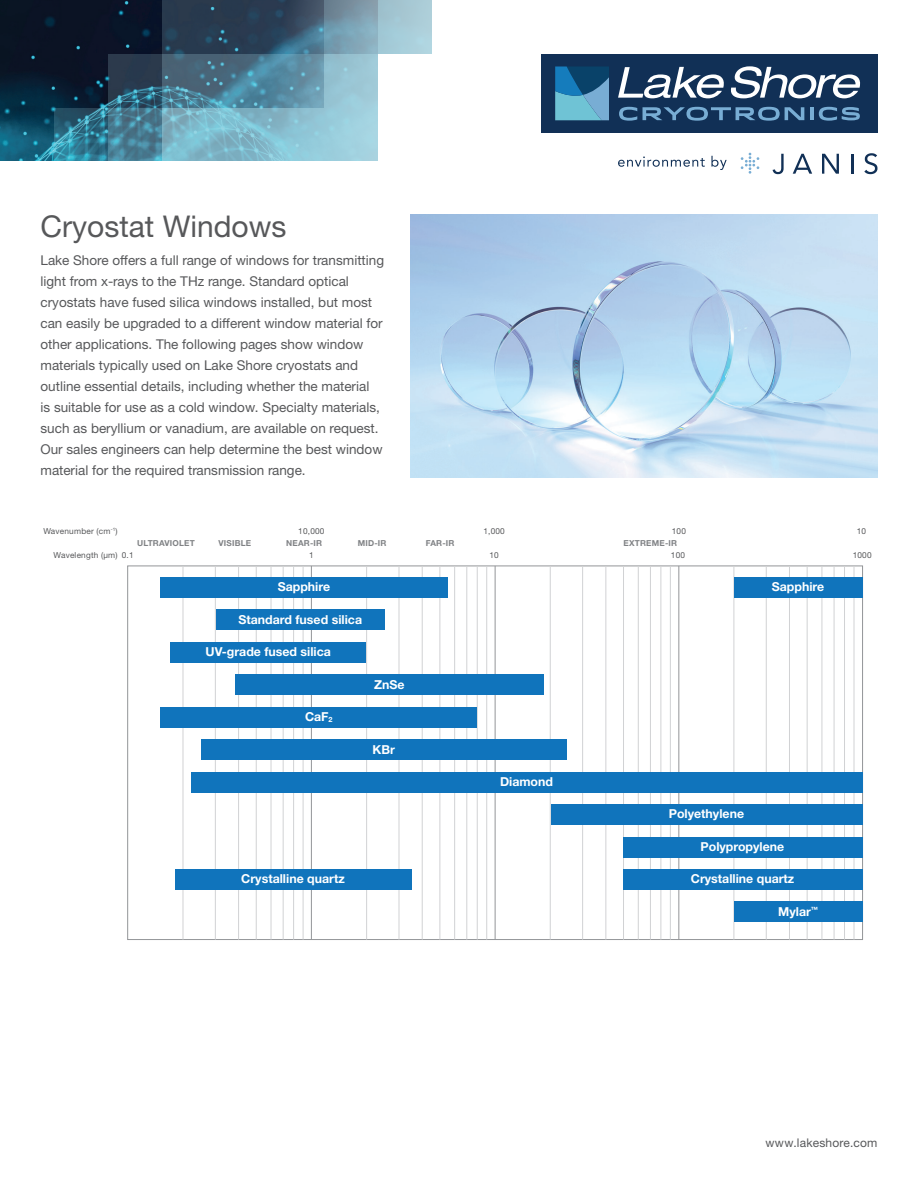
<style>
.page{position:relative;width:918px;height:1188px;background:#fff}
.page>*{position:absolute;margin:0;border:0;box-sizing:border-box;transform-origin:0 0}
.Main_title{font:30px "Helvetica Neue LT Std";color:#57585a}
.Body_Text{font:13.5px/21px "Helvetica Neue LTW1 G";color:#57585a}
.t1{font:700 12.3px "Helvetica Neue LT Std";color:#fff}
.CryoTable{font:12px "Helvetica Neue LTW1 G";letter-spacing:.015em;color:#57585a}
.t2{font:8.25px "Helvetica Neue LT Std";letter-spacing:.025em;color:#57585a}
.t3{font:700 8.25px "Helvetica Neue LT Std";letter-spacing:.025em;color:#808285}
</style>
<div class="page">
<img style="left:0;top:0;width:162px;height:161px">
<svg style="left:270px;top:54px;width:54px;height:54px;background:#5f91a8"></svg>
<svg style="left:270px;top:0;width:54px;height:54px;background:#395870"></svg>
<svg style="left:108px;top:54px;width:54px;height:54px;background:#2c485d"></svg>
<svg style="left:54px;top:108px;width:54px;height:53px;background:#307a91"></svg>
<svg style="left:162px;top:0;width:54px;height:54px;background:#273b4f"></svg>
<div style="left:216px;top:0;width:54px;height:54px;background:#283a50"></div>
<svg style="left:216px;top:54px;width:54px;height:54px;background:#4b8097"></svg>
<svg style="left:162px;top:54px;width:54px;height:54px;background:#4b7184"></svg>
<div style="left:378px;top:0;width:54px;height:54px;background:#a7cbd7"></div>
<svg style="left:162px;top:108px;width:54px;height:53px;background:#7db8ca"></svg>
<svg style="left:108px;top:108px;width:54px;height:53px;background:#498096"></svg>
<svg style="left:216px;top:108px;width:54px;height:53px;background:#7fb9ca"></svg>
<svg style="left:270px;top:108px;width:54px;height:53px;background:#8cc4d4"></svg>
<div style="left:324px;top:108px;width:54px;height:54px;background:#a0d1df"></div>
<div style="left:324px;top:54px;width:54px;height:54px;background:#9ac6d5"></div>
<svg style="left:324px;top:0;width:54px;height:54px;background:#7b9dae"></svg>
<div style="left:541px;top:54px;width:336px;height:79px;background:#113056"></div>
<svg style="left:555px;top:66px;width:54px;height:54px;background:#428bb0"></svg>
<svg style="left:618px;top:66px;width:243px;height:32px"></svg>
<svg style="left:619px;top:107px;width:18px;height:14px"></svg>
<svg style="left:643px;top:107px;width:161px;height:14px"></svg>
<hr style="left:810px;top:107px;width:4px;height:13px;background:#78add4">
<svg style="left:819px;top:107px;width:41px;height:14px"></svg>
<svg style="left:773px;top:154px;width:11px;height:20px"></svg>
<svg style="left:793px;top:154px;width:19px;height:20px"></svg>
<svg style="left:822px;top:154px;width:17px;height:20px"></svg>
<hr style="left:851px;top:154px;width:3px;height:20px;background:#113056">
<svg style="left:864px;top:153px;width:14px;height:21px"></svg>
<svg style="left:618px;top:156px;width:87px;height:11px"></svg>
<svg style="left:711px;top:156px;width:16px;height:14px"></svg>
<svg style="left:741px;top:153px;width:18px;height:21px"></svg>
<hr style="left:311px;top:566px;width:1px;height:374px;background:#939598">
<hr style="left:303px;top:566px;width:1px;height:374px;background:#d1d2d4">
<hr style="left:293px;top:566px;width:1px;height:374px;background:#d1d2d4">
<hr style="left:283px;top:566px;width:1px;height:374px;background:#d1d2d4">
<hr style="left:271px;top:566px;width:1px;height:374px;background:#d1d2d4">
<hr style="left:256px;top:566px;width:1px;height:374px;background:#d1d2d4">
<hr style="left:238px;top:566px;width:1px;height:374px;background:#d1d2d4">
<hr style="left:215px;top:566px;width:1px;height:374px;background:#d1d2d4">
<hr style="left:183px;top:566px;width:1px;height:374px;background:#d1d2d4">
<hr style="left:486px;top:566px;width:1px;height:374px;background:#d1d2d4">
<hr style="left:477px;top:566px;width:1px;height:374px;background:#d1d2d4">
<hr style="left:466px;top:566px;width:1px;height:374px;background:#d1d2d4">
<hr style="left:454px;top:566px;width:1px;height:374px;background:#d1d2d4">
<hr style="left:440px;top:566px;width:1px;height:374px;background:#d1d2d4">
<hr style="left:422px;top:566px;width:1px;height:374px;background:#d1d2d4">
<hr style="left:399px;top:566px;width:1px;height:374px;background:#d1d2d4">
<hr style="left:366px;top:566px;width:1px;height:374px;background:#d1d2d4">
<hr style="left:670px;top:566px;width:1px;height:374px;background:#d1d2d4">
<hr style="left:661px;top:566px;width:1px;height:374px;background:#d1d2d4">
<hr style="left:650px;top:566px;width:1px;height:374px;background:#d1d2d4">
<hr style="left:638px;top:566px;width:1px;height:374px;background:#d1d2d4">
<hr style="left:623px;top:566px;width:1px;height:374px;background:#d1d2d4">
<hr style="left:606px;top:566px;width:1px;height:374px;background:#d1d2d4">
<hr style="left:582px;top:566px;width:1px;height:374px;background:#d1d2d4">
<hr style="left:550px;top:566px;width:1px;height:374px;background:#d1d2d4">
<hr style="left:854px;top:566px;width:1px;height:374px;background:#d1d2d4">
<hr style="left:844px;top:566px;width:1px;height:374px;background:#d1d2d4">
<hr style="left:834px;top:566px;width:1px;height:374px;background:#d1d2d4">
<hr style="left:822px;top:566px;width:1px;height:374px;background:#d1d2d4">
<hr style="left:807px;top:566px;width:1px;height:374px;background:#d1d2d4">
<hr style="left:789px;top:566px;width:1px;height:374px;background:#d1d2d4">
<hr style="left:766px;top:566px;width:1px;height:374px;background:#d1d2d4">
<hr style="left:734px;top:566px;width:1px;height:374px;background:#d1d2d4">
<hr style="left:495px;top:566px;width:1px;height:374px;background:#939598">
<hr style="left:678px;top:566px;width:1px;height:374px;background:#939598">
<div style="left:160px;top:577px;width:288px;height:21px;background:#1074bc"></div>
<div style="left:734px;top:577px;width:128px;height:21px;background:#1074bc"></div>
<div style="left:734px;top:902px;width:129px;height:20px;background:#1074bc"></div>
<div style="left:623px;top:869px;width:240px;height:21px;background:#1074bc"></div>
<div style="left:175px;top:869px;width:237px;height:21px;background:#1074bc"></div>
<div style="left:623px;top:837px;width:240px;height:20px;background:#1074bc"></div>
<div style="left:551px;top:804px;width:312px;height:21px;background:#1074bc"></div>
<div style="left:191px;top:772px;width:671px;height:21px;background:#1074bc"></div>
<div style="left:235px;top:674px;width:309px;height:21px;background:#1074bc"></div>
<div style="left:171px;top:642px;width:195px;height:21px;background:#1074bc"></div>
<div style="left:216px;top:610px;width:169px;height:20px;background:#1074bc"></div>
<div style="left:160px;top:707px;width:317px;height:21px;background:#1074bc"></div>
<div style="left:201px;top:739px;width:365px;height:21px;background:#1074bc"></div>
<img style="left:410px;top:215px;width:468px;height:262px">
<p class="Main_title" style="left:40px;top:209px;width:248px">Cryostat Windows</p>
<p class="Body_Text" style="left:40px;top:250px;width:345px">Lake Shore offers a full range of windows for transmitting light from x-rays to the THz range. Standard optical cryostats have fused silica windows installed, but most can easily be upgraded to a different window material for other applications. The following pages show window materials typically used on Lake Shore cryostats and outline essential details, including whether the material<br>is suitable for use as a cold window. Specialty materials, such as beryllium or vanadium, are available on request.<br>Our sales engineers can help determine the best window material for the required transmission range.</p>
<p class="t2" style="left:43px;top:526px;width:76px">Wavenumber (cm<sup>-1</sup>)</p>
<p class="t2" style="left:298px;top:526px;width:28px">10,000</p>
<p class="t2" style="left:483px;top:526px;width:23px">1,000</p>
<p class="t2" style="left:672px;top:526px;width:16px">100</p>
<p class="t2" style="left:857px;top:526px;width:11px">10</p>
<p class="t2" style="left:54px;top:550px;width:82px">Wavelength (µm) 0.1</p>
<p class="t2" style="left:309px;top:550px;width:6px">1</p>
<p class="t2" style="left:489px;top:550px;width:11px">10</p>
<p class="t2" style="left:671px;top:550px;width:16px">100</p>
<p class="t2" style="left:853px;top:550px;width:20px">1000</p>
<p class="t3" style="left:137px;top:538px;width:59px">ULTRAVIOLET</p>
<p class="t3" style="left:219px;top:538px;width:34px">VISIBLE</p>
<p class="t3" style="left:286px;top:538px;width:38px">NEAR-IR</p>
<p class="t3" style="left:358px;top:538px;width:30px">MID-IR</p>
<p class="t3" style="left:426px;top:538px;width:30px">FAR-IR</p>
<p class="t3" style="left:624px;top:538px;width:55px">EXTREME-IR</p>
<p class="t1" style="left:278px;top:579px;width:54px">Sapphire</p>
<p class="t1" style="left:772px;top:579px;width:54px">Sapphire</p>
<p class="t1" style="left:239px;top:612px;width:125px">Standard fused silica</p>
<p class="t1" style="left:206px;top:644px;width:127px">UV-grade fused silica</p>
<p class="t1" style="left:305px;top:709px;width:29px">CaF<sub>2</sub></p>
<p class="t1" style="left:374px;top:677px;width:32px">ZnSe</p>
<p class="t1" style="left:372px;top:742px;width:24px">KBr</p>
<p class="t1" style="left:500px;top:774px;width:55px">Diamond</p>
<p class="t1" style="left:669px;top:806px;width:77px">Polyethylene</p>
<p class="t1" style="left:701px;top:839px;width:85px">Polypropylene</p>
<p class="t1" style="left:241px;top:871px;width:105px">Crystalline quartz</p>
<p class="t1" style="left:691px;top:871px;width:105px">Crystalline quartz</p>
<p class="t1" style="left:778px;top:904px;width:41px">Mylar<sup>™</sup></p>
<p class="CryoTable" style="left:766px;top:1135px;width:113px">www.lakeshore.com</p>
</div>
